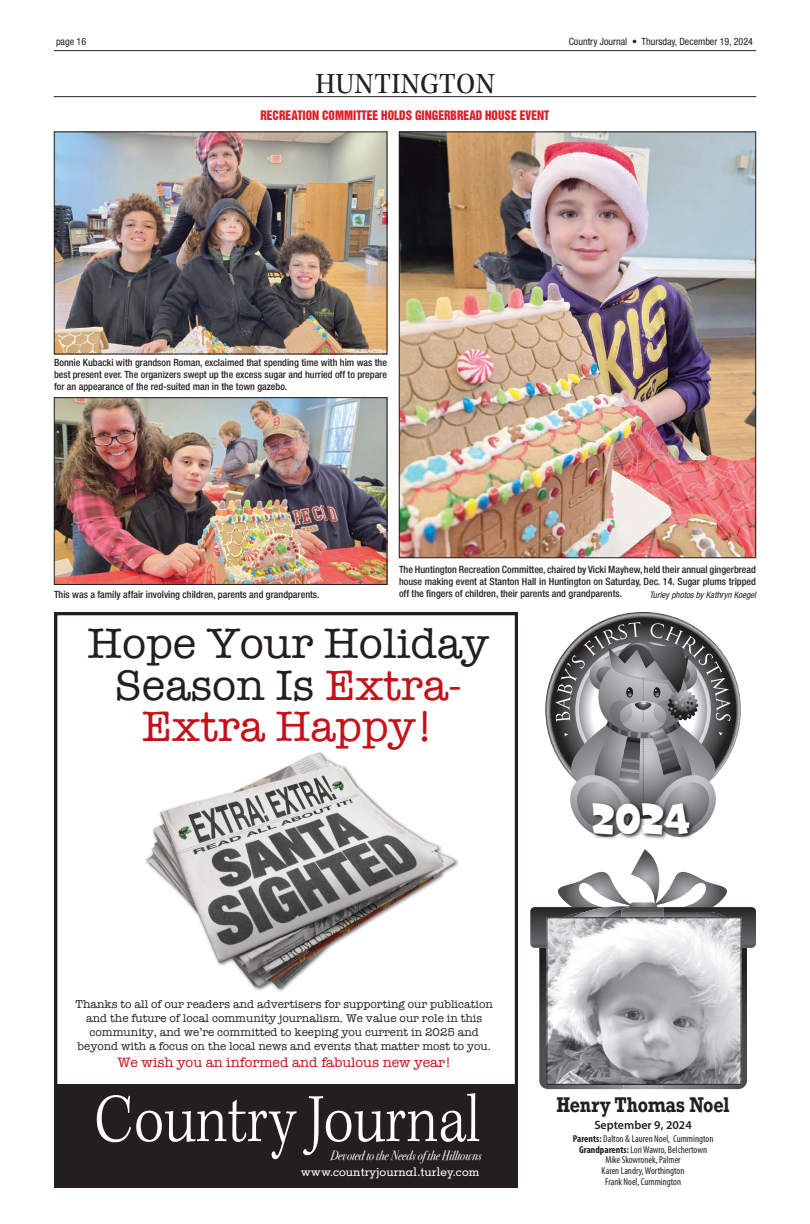
<style>
.page{position:relative;width:810px;height:1224px;background:#fff}
.page>*{position:absolute;margin:0;border:0;box-sizing:border-box;transform-origin:0 0}
.t1{font:300 expanded 68.5px "Kepler Std";letter-spacing:-.005em;color:#fff;scale:.74 1}
.t2{font:43.8px/41.4px "American Typewriter";color:#231f20;text-align:center}
.Headline_Subhead{font:38.8px "Marvin";color:#fff}
.t3{font:30px "Kepler Std";letter-spacing:.01em;color:#231f20;scale:.94 1}
.Headline_Subhead-2{font:700 20px "Rockwell";letter-spacing:-.005em;color:#231f20;scale:.84 1}
.t4{font:14.1px "American Typewriter";color:#c4121a}
.t5{font:italic 13.3px "Bodoni Svty Two ITCTT";color:#fff;scale:.82 1}
.PhotoHeadline{font:12px "Helvetica Inserat LT Std";color:#e01f26}
.t6{font:500 12px "Memphis LT Std";color:#fff}
.Headline_Subhead-3{font:600 12px "Myriad Pro";color:#231f20}
.t7{font:11.6px/14.1px "American Typewriter";color:#231f20;text-align:center}
.Cutline{font:500 condensed 10px/12px "Helvetica Neue LT Std";color:#231f20;text-align:justify}
.Headline_Subhead-4{font:condensed 10px "Myriad Pro";color:#231f20}
.t8{font:condensed 10px "Helvetica Neue LT Std";color:#231f20}
.PhotoCredit{font:italic condensed 9px "Helvetica Neue LT Std";color:#231f20}
.s1{color:#c4121a}
.s2{font-weight:700}
</style>
<div class="page">
<hr style="left:54px;top:50px;width:702px;height:1px;background:#231f20">
<div style="left:54px;top:612px;width:464px;height:576px;border:3px solid #231f20"></div>
<div style="left:144px;top:751px;width:316px;height:242px;background:#231f20;opacity:.75"></div>
<img style="left:255px;top:753px;width:63px;height:29px">
<div style="left:54px;top:1084px;width:464px;height:104px;background:#231f20"></div>
<svg style="left:530px;top:849px;width:226px;height:240px"></svg>
<img style="left:547px;top:912px;width:193px;height:173px">
<img style="left:622px;top:912px;width:42px;height:6px">
<img style="left:560px;top:912px;width:54px;height:6px">
<img style="left:549px;top:920px;width:190px;height:162px">
<svg style="left:545px;top:612px;width:196px;height:195px"></svg>
<svg style="left:556px;top:622px;width:175px;height:211px"></svg>
<svg style="left:591px;top:801px;width:104px;height:38px"></svg>
<img style="left:56px;top:134px;width:329px;height:218px">
<hr style="left:54px;top:96px;width:702px;height:1px;background:#231f20">
<img style="left:401px;top:134px;width:353px;height:422px">
<div style="left:399px;top:132px;width:357px;height:426px;border:1px solid #231f20"></div>
<img style="left:56px;top:399px;width:329px;height:184px">
<div style="left:54px;top:397px;width:333px;height:188px;border:1px solid #231f20"></div>
<p class="t8" style="left:56px;top:36px;width:32px">page 16</p>
<p class="t8" style="left:569px;top:36px;width:186px">Country Journal • Thursday, December 19, 2024</p>
<p class="t3" style="left:315px;top:67px;width:192px">HUNTINGTON</p>
<p class="PhotoHeadline" style="left:260px;top:108px;width:291px">RECREATION COMMITTEE HOLDS GINGERBREAD HOUSE EVENT</p>
<p class="Cutline" style="left:54px;top:357px;width:335px">Bonnie Kubacki with grandson Roman, exclaimed that spending time with him was the best present ever. The organizers swept up the excess sugar and hurried off to prepare for an appearance of the red-suited man in the town gazebo.</p>
<p class="Cutline" style="left:399px;top:564px;width:359px">The Huntington Recreation Committee, chaired by Vicki Mayhew, held their annual gingerbread house making event at Stanton Hall in Huntington on Saturday, Dec. 14. Sugar plums tripped</p>
<p class="Cutline" style="left:54px;top:589px;width:267px">This was a family affair involving children, parents and grandparents.</p>
<p class="Cutline" style="left:399px;top:588px;width:225px">off the fingers of children, their parents and grandparents.</p>
<p class="PhotoCredit" style="left:649px;top:590px;width:108px">Turley photos by Kathryn Koegel</p>
<p class="t2" style="left:87px;top:621px;width:403px">Hope Your Holiday<br>Season Is <span class="s1">Extra-<br>Extra Happy!</span></p>
<p class="Headline_Subhead" style="left:591px;top:797px;width:101px">2024</p>
<p class="t7" style="left:76px;top:996px;width:419px">Thanks to all of our readers and advertisers for supporting our publication and the future of local community journalism. We value our role in this community, and we’re committed to keeping you current in 2025 and beyond with a focus on the local news and events that matter most to you.</p>
<p class="t4" style="left:117px;top:1052px;width:335px">We wish you an informed and fabulous new year!</p>
<p class="t1" style="left:94px;top:1079px;width:523px">Country Journal</p>
<p class="t5" style="left:330px;top:1143px;width:186px">Devoted to the Needs of the Hilltowns</p>
<p class="t6" style="left:301px;top:1164px;width:180px">www.countryjournal.turley.com</p>
<p class="Headline_Subhead-2" style="left:556px;top:1092px;width:208px">Henry Thomas Noel</p>
<p class="Headline_Subhead-3" style="left:594px;top:1118px;width:99px">September 9, 2024</p>
<p class="Headline_Subhead-4" style="left:573px;top:1133px;width:142px"><span class="s2">Parents:</span> Dalton &amp; Lauren Noel, Cummington</p>
<p class="Headline_Subhead-4" style="left:579px;top:1143px;width:130px"><span class="s2">Grandparents:</span> Lori Wawro, Belchertown</p>
<p class="Headline_Subhead-4" style="left:605px;top:1154px;width:77px">Mike Skowronek, Palmer</p>
<p class="Headline_Subhead-4" style="left:602px;top:1165px;width:84px">Karen Landry, Worthington</p>
<p class="Headline_Subhead-4" style="left:605px;top:1175px;width:78px">Frank Noel, Cummington</p>
</div>
